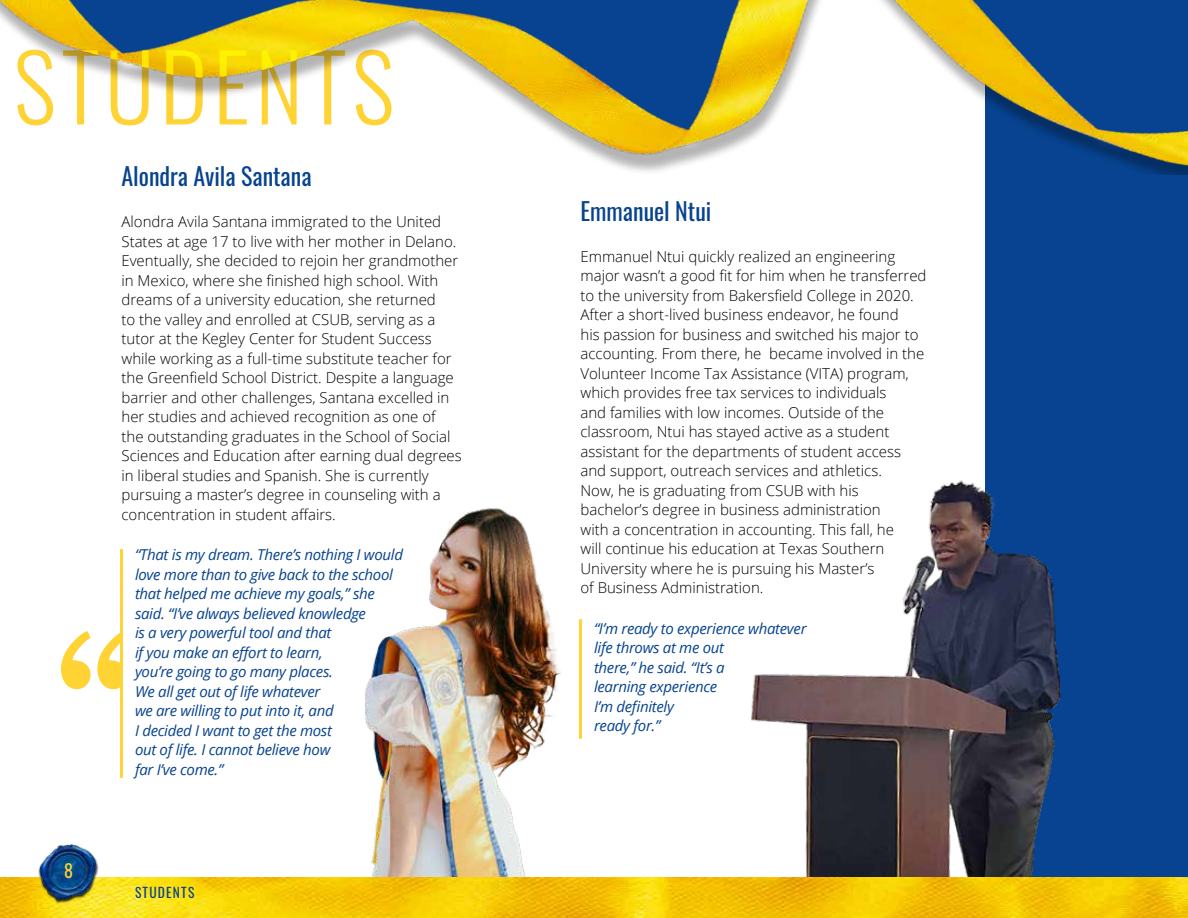
<style>
.page{position:relative;width:1188px;height:918px;background:#fff}
.page>*{position:absolute;margin:0;border:0;box-sizing:border-box;transform-origin:0 0}
.t1{font:24px "Oswald";color:#074390}
.t2{font:18px "Oswald";color:#ffd334}
.t3{font:300 15px/19.5px "Open Sans";color:#000}
.t4{font:italic 15px/19.5px "Open Sans";letter-spacing:-.02em;color:#074390}
.t5{font:13.5px "Oswald";letter-spacing:.09em;color:#074390}
</style>
<div class="page">
<div style="left:986px;top:0;width:202px;height:887px;background:#074390"></div>
<img style="left:328px;top:508px;width:250px;height:370px">
<img style="left:713px;top:443px;width:407px;height:435px">
<img style="left:0;top:878px;width:1188px;height:40px">
<img style="left:29px;top:844px;width:77px;height:66px">
<hr style="left:120px;top:549px;width:3px;height:229px;background:#ffd334">
<hr style="left:579px;top:619px;width:3px;height:120px;background:#ffd334">
<img style="left:0;top:0;width:1188px;height:175px">
<svg style="left:17px;top:50px;width:375px;height:75px"></svg>
<svg style="left:61px;top:631px;width:59px;height:58px"></svg>
<p class="t2" style="left:64px;top:855px;width:10px">8</p>
<h1 class="t1" style="left:122px;top:155px;width:192px">Alondra Avila Santana</h1>
<p class="t3" style="left:122px;top:212px;width:342px">Alondra Avila Santana immigrated to the United States at age 17 to live with her mother in Delano.<br>Eventually, she decided to rejoin her grandmother in Mexico, where she finished high school. With dreams of a university education, she returned<br>to the valley and enrolled at CSUB, serving as a tutor at the Kegley Center for Student Success while working as a full-time substitute teacher for the Greenfield School District. Despite a language barrier and other challenges, Santana excelled in her studies and achieved recognition as one of<br>the outstanding graduates in the School of Social Sciences and Education after earning dual degrees in liberal studies and Spanish. She is currently pursuing a master’s degree in counseling with a concentration in student affairs.</p>
<p class="t4" style="left:135px;top:545px;width:270px">“That is my dream. There’s nothing I would love more than to give back to the school that helped me achieve my goals,” she said. “I’ve always believed knowledge<br>is a very powerful tool and that<br>if you make an effort to learn,<br>you’re going to go many places.<br>We all get out of life whatever<br>we are willing to put into it, and<br>I decided I want to get the most<br>out of life. I cannot believe how<br>far I’ve come.”</p>
<p class="t5" style="left:135px;top:881px;width:61px">STUDENTS</p>
<h1 class="t1" style="left:580px;top:190px;width:132px">Emmanuel Ntui</h1>
<p class="t3" style="left:580px;top:246px;width:348px">Emmanuel Ntui quickly realized an engineering major wasn’t a good fit for him when he transferred to the university from Bakersfield College in 2020.<br>After a short-lived business endeavor, he found<br>his passion for business and switched his major to accounting. From there, he became involved in the Volunteer Income Tax Assistance (VITA) program, which provides free tax services to individuals<br>and families with low incomes. Outside of the classroom, Ntui has stayed active as a student assistant for the departments of student access and support, outreach services and athletics.<br>Now, he is graduating from CSUB with his bachelor’s degree in business administration<br>with a concentration in accounting. This fall, he<br>will continue his education at Texas Southern University where he is pursuing his Master’s<br>of Business Administration.</p>
<p class="t4" style="left:594px;top:618px;width:214px">“I’m ready to experience whatever life throws at me out<br>there,” he said. “It’s a<br>learning experience<br>I’m definitely<br>ready for.”</p>
</div>
